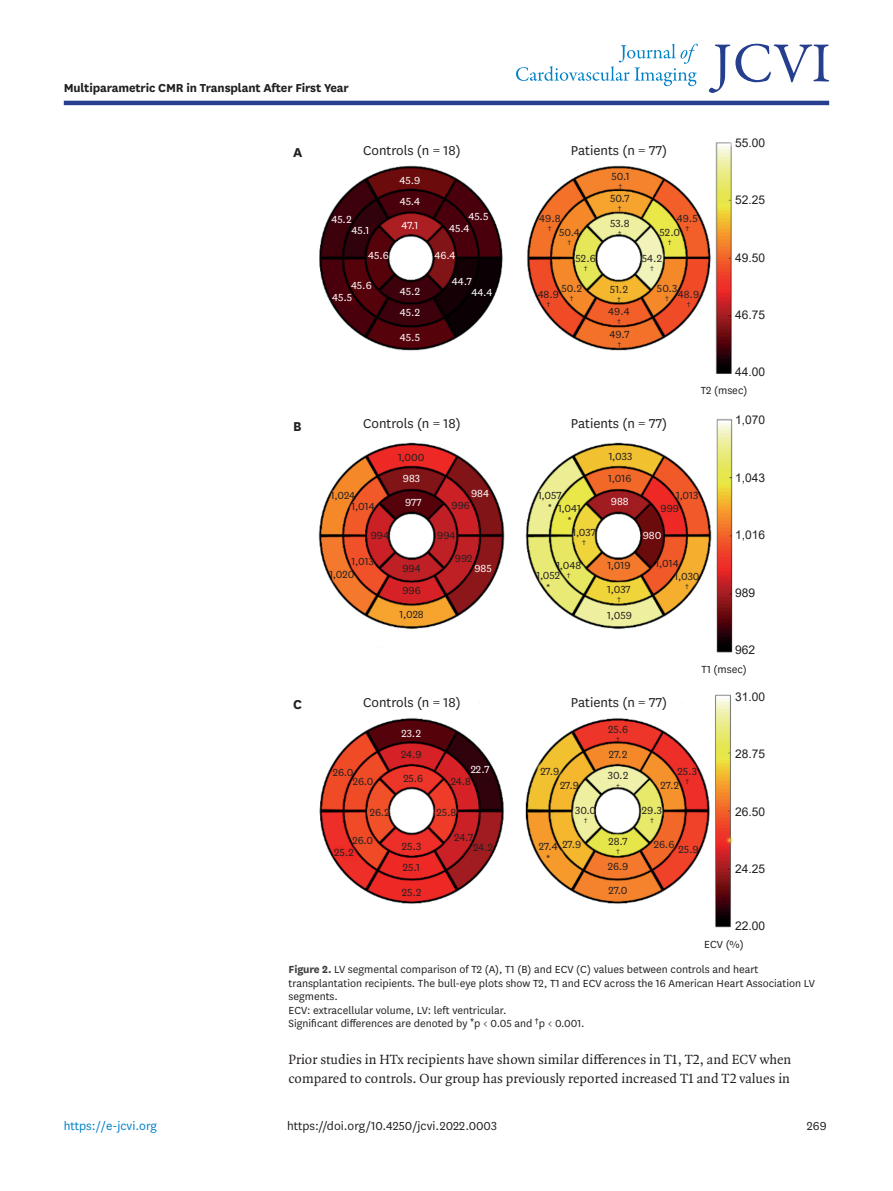
<style>
.page{position:relative;width:893px;height:1191px;background:#fff}
.page>*{position:absolute;margin:0;border:0;box-sizing:border-box;transform-origin:0 0}
.t1{font:15px "National";color:#231f20}
.t2{font:700 15px "National";color:#231f20}
.body_p{font:14.25px/19.5px "Quadraat OT";color:#231f20}
.alt-title-type{font:700 13.5px "National";letter-spacing:-.01em;color:#231f20}
.doi_running_footer{font:13.5px "National";color:#231f20}
.t3{font:13.5px "National";color:#0081c8}
.fig_caption{font:12px/13.5px "National";color:#231f20}
.t4{font:12px/21.3px "National";color:#fff}
.t5{font:12px "Arial";color:#231f20}
.t6{font:7.05px "National";color:#231f20}
.s1{color:#fff}
.s2{color:#231f20}
.s3{font-weight:700;color:#3e3e3f}
.s4{font-family:"Arial Unicode MS";font-size:10.5px}
</style>
<div class="page">
<hr style="left:64px;top:101px;width:765px;height:4px;background:#253f8e">
<svg style="left:709px;top:44px;width:120px;height:49px"></svg>
<svg style="left:516px;top:44px;width:182px;height:42px"></svg>
<img style="left:319px;top:143px;width:413px;height:231px">
<img style="left:318px;top:418px;width:415px;height:235px">
<img style="left:319px;top:694px;width:414px;height:234px">
<p class="alt-title-type" style="left:64px;top:78px;width:287px">Multiparametric CMR in Transplant After First Year</p>
<p class="t2" style="left:293px;top:142px;width:11px">A</p>
<p class="t1" style="left:363px;top:140px;width:99px">Controls (n = 18)</p>
<p class="t1" style="left:571px;top:140px;width:98px">Patients (n = 77)</p>
<p class="t4" style="left:351px;top:213px;width:19px;line-height:10.9px;text-indent:-20px">45.2<br>45.1</p>
<p class="t4" style="left:400px;top:169px;width:22px">45.9<br>45.4</p>
<p class="t4" style="left:402px;top:215px;width:18px">47.1</p>
<p class="t4" style="left:468px;top:205px;width:22px">45.5</p>
<p class="t4" style="left:449px;top:217px;width:22px">45.4</p>
<p class="fig_caption" style="left:539px;top:211px;width:23px">49.8</p>
<p class="t6" style="left:548px;top:223px;width:5px">†</p>
<p class="fig_caption" style="left:559px;top:225px;width:22px">50.4</p>
<p class="t6" style="left:568px;top:237px;width:5px">†</p>
<p class="fig_caption" style="left:611px;top:169px;width:20px">50.1</p>
<p class="t6" style="left:619px;top:181px;width:5px">†</p>
<p class="fig_caption" style="left:610px;top:191px;width:21px">50.7</p>
<p class="t6" style="left:618px;top:204px;width:5px">†</p>
<p class="fig_caption" style="left:610px;top:216px;width:21px">53.8</p>
<p class="t6" style="left:618px;top:228px;width:5px">†</p>
<p class="fig_caption" style="left:677px;top:211px;width:23px">49.5</p>
<p class="t6" style="left:685px;top:223px;width:5px">†</p>
<p class="fig_caption" style="left:660px;top:225px;width:22px">52.0</p>
<p class="t6" style="left:668px;top:237px;width:5px">†</p>
<p class="t4" style="left:368px;top:244px;width:22px">45.6</p>
<p class="t4" style="left:435px;top:244px;width:22px">46.4</p>
<p class="fig_caption" style="left:575px;top:250px;width:22px">52.6</p>
<p class="t6" style="left:584px;top:263px;width:5px">†</p>
<p class="fig_caption" style="left:642px;top:250px;width:22px">54.2</p>
<p class="t6" style="left:650px;top:263px;width:5px">†</p>
<p class="t4" style="left:351px;top:274px;width:22px">45.6</p>
<p class="t4" style="left:332px;top:286px;width:22px">45.5</p>
<p class="t4" style="left:400px;top:280px;width:22px;line-height:20.9px">45.2<br>45.2</p>
<p class="t4" style="left:400px;top:326px;width:22px">45.5</p>
<p class="t4" style="left:471px;top:276px;width:23px;line-height:10.2px;text-indent:-19px">44.7<br>44.4</p>
<p class="fig_caption" style="left:562px;top:281px;width:22px">50.2</p>
<p class="t6" style="left:570px;top:293px;width:5px">†</p>
<p class="fig_caption" style="left:538px;top:287px;width:23px">48.9</p>
<p class="t6" style="left:546px;top:299px;width:5px">†</p>
<p class="fig_caption" style="left:610px;top:282px;width:19px">51.2</p>
<p class="t6" style="left:617px;top:294px;width:5px">†</p>
<p class="fig_caption" style="left:608px;top:303px;width:23px">49.4</p>
<p class="t6" style="left:617px;top:316px;width:5px">†</p>
<p class="fig_caption" style="left:609px;top:327px;width:22px">49.7</p>
<p class="t6" style="left:618px;top:339px;width:5px">†</p>
<p class="fig_caption" style="left:657px;top:281px;width:22px">50.3</p>
<p class="t6" style="left:665px;top:293px;width:5px">†</p>
<p class="fig_caption" style="left:678px;top:287px;width:23px">48.9</p>
<p class="t6" style="left:687px;top:299px;width:5px">†</p>
<p class="t5" style="left:735px;top:135px;width:32px">55.00</p>
<p class="t5" style="left:735px;top:192px;width:32px">52.25</p>
<p class="t5" style="left:735px;top:249px;width:32px">49.50</p>
<p class="t5" style="left:735px;top:306px;width:32px">46.75</p>
<p class="t5" style="left:735px;top:363px;width:32px">44.00</p>
<p class="t2" style="left:293px;top:415px;width:10px">B</p>
<p class="t1" style="left:363px;top:414px;width:99px">Controls (n = 18)</p>
<p class="t1" style="left:571px;top:414px;width:98px">Patients (n = 77)</p>
<p class="fig_caption" style="left:701px;top:383px;width:48px">T2 (msec)</p>
<p class="t5" style="left:735px;top:412px;width:32px">1,070</p>
<p class="fig_caption" style="left:352px;top:490px;width:25px;line-height:10.9px;text-indent:-21px">1,024<br>1,014</p>
<p class="fig_caption" style="left:398px;top:446px;width:28px;line-height:21.3px;text-align:center">1,000<br><span class="s1">983</span></p>
<p class="t4" style="left:405px;top:491px;width:18px">977</p>
<p class="t4" style="left:471px;top:482px;width:19px">984</p>
<p class="fig_caption" style="left:452px;top:498px;width:20px">996</p>
<p class="fig_caption" style="left:548px;top:488px;width:35px;text-indent:-10px">1,057<br>* 1,041</p>
<p class="fig_caption" style="left:567px;top:513px;width:6px">*</p>
<p class="fig_caption" style="left:608px;top:444px;width:26px;line-height:22.4px;text-align:justify">1,033<br>1,016<br><span class="s1">988</span></p>
<p class="fig_caption" style="left:676px;top:488px;width:24px">1,013</p>
<p class="fig_caption" style="left:661px;top:501px;width:20px">999</p>
<p class="t5" style="left:735px;top:469px;width:32px">1,043</p>
<p class="fig_caption" style="left:371px;top:528px;width:20px">994</p>
<p class="fig_caption" style="left:437px;top:528px;width:20px">994</p>
<p class="fig_caption" style="left:572px;top:525px;width:25px">1,037</p>
<p class="t6" style="left:582px;top:537px;width:5px">†</p>
<p class="t4" style="left:643px;top:524px;width:20px">980</p>
<p class="t5" style="left:735px;top:527px;width:32px">1,016</p>
<p class="fig_caption" style="left:352px;top:554px;width:24px">1,013</p>
<p class="fig_caption" style="left:329px;top:567px;width:27px">1,020</p>
<p class="fig_caption" style="left:399px;top:556px;width:26px;line-height:23.1px">994<br>996<br>1,028</p>
<p class="fig_caption" style="left:455px;top:551px;width:19px">992</p>
<p class="t4" style="left:474px;top:557px;width:19px">985</p>
<p class="fig_caption" style="left:556px;top:557px;width:26px">1,048</p>
<p class="t6" style="left:567px;top:570px;width:5px">†</p>
<p class="fig_caption" style="left:536px;top:568px;width:25px;line-height:12px;text-align:center">1,052 *</p>
<p class="fig_caption" style="left:607px;top:558px;width:25px">1,019</p>
<p class="fig_caption" style="left:656px;top:556px;width:25px">1,014</p>
<p class="fig_caption" style="left:607px;top:582px;width:25px">1,037</p>
<p class="t6" style="left:617px;top:594px;width:5px">†</p>
<p class="fig_caption" style="left:607px;top:608px;width:26px">1,059</p>
<p class="fig_caption" style="left:674px;top:569px;width:27px">1,030</p>
<p class="t6" style="left:685px;top:581px;width:5px">†</p>
<p class="t5" style="left:735px;top:584px;width:22px">989</p>
<p class="t5" style="left:735px;top:641px;width:22px">962</p>
<p class="fig_caption" style="left:701px;top:662px;width:47px">T1 (msec)</p>
<p class="t2" style="left:293px;top:694px;width:10px">C</p>
<p class="t1" style="left:363px;top:692px;width:99px">Controls (n = 18)</p>
<p class="t1" style="left:571px;top:692px;width:98px">Patients (n = 77)</p>
<p class="fig_caption" style="left:353px;top:766px;width:22px;line-height:9.4px;text-indent:-20px">26.0<br>26.0</p>
<p class="t4" style="left:401px;top:722px;width:22px">23.2<br><span class="s2">24.9</span></p>
<p class="fig_caption" style="left:403px;top:771px;width:22px">25.6</p>
<p class="t4" style="left:471px;top:758px;width:20px">22.7</p>
<p class="fig_caption" style="left:451px;top:774px;width:22px">24.8</p>
<p class="fig_caption" style="left:540px;top:764px;width:21px">27.9</p>
<p class="fig_caption" style="left:560px;top:777px;width:21px">27.9</p>
<p class="fig_caption" style="left:608px;top:722px;width:22px">25.6</p>
<p class="t6" style="left:616px;top:734px;width:5px">†</p>
<p class="fig_caption" style="left:608px;top:743px;width:22px;line-height:21.1px">27.2<br>30.2</p>
<p class="t6" style="left:616px;top:780px;width:5px">†</p>
<p class="fig_caption" style="left:678px;top:764px;width:21px">25.3</p>
<p class="t6" style="left:685px;top:776px;width:5px">†</p>
<p class="fig_caption" style="left:661px;top:777px;width:20px">27.2</p>
<p class="fig_caption" style="left:370px;top:805px;width:22px">26.2</p>
<p class="fig_caption" style="left:436px;top:805px;width:21px">25.8</p>
<p class="fig_caption" style="left:575px;top:803px;width:23px">30.0</p>
<p class="t6" style="left:584px;top:815px;width:5px">†</p>
<p class="fig_caption" style="left:642px;top:803px;width:22px">29.3</p>
<p class="t6" style="left:650px;top:815px;width:5px">†</p>
<p class="fig_caption" style="left:352px;top:833px;width:22px">26.0</p>
<p class="fig_caption" style="left:334px;top:845px;width:21px">25.2</p>
<p class="fig_caption" style="left:402px;top:835px;width:21px;line-height:20.9px">25.3<br>25.1</p>
<p class="fig_caption" style="left:402px;top:885px;width:21px">25.2</p>
<p class="fig_caption" style="left:473px;top:831px;width:22px;line-height:10.2px;text-indent:-19px">24.7<br>24.2</p>
<p class="fig_caption" style="left:562px;top:837px;width:21px">27.9</p>
<p class="fig_caption" style="left:539px;top:840px;width:20px;line-height:12px;text-align:center">27.4 *</p>
<p class="fig_caption" style="left:609px;top:834px;width:21px">28.7</p>
<p class="fig_caption" style="left:654px;top:837px;width:22px">26.6</p>
<p class="t6" style="left:616px;top:846px;width:5px">†</p>
<p class="fig_caption" style="left:608px;top:854px;width:22px;line-height:23.1px">26.9<br>27.0</p>
<p class="fig_caption" style="left:678px;top:842px;width:22px">25.9</p>
<p class="t5" style="left:735px;top:688px;width:32px">31.00</p>
<p class="t5" style="left:735px;top:746px;width:32px">28.75</p>
<p class="t5" style="left:735px;top:803px;width:32px">26.50</p>
<p class="t5" style="left:735px;top:861px;width:32px">24.25</p>
<p class="t5" style="left:735px;top:918px;width:32px">22.00</p>
<p class="fig_caption" style="left:704px;top:937px;width:41px">ECV (%)</p>
<p class="fig_caption" style="left:289px;top:962px;width:528px"><span class="s3">Figure 2.</span> LV segmental comparison of T2 (A), T1 (B) and ECV (C) values between controls and heart transplantation recipients. The bull-eye plots show T2, T1 and ECV across the 16 American Heart Association LV segments.<br>ECV: extracellular volume, LV: left ventricular.<br>Significant differences are denoted by <span class="s4">*</span>p &lt; 0.05 and <sup>†</sup>p &lt; 0.001.</p>
<p class="body_p" style="left:289px;top:1049px;width:504px">Prior studies in HTx recipients have shown similar differences in T1, T2, and ECV when compared to controls. Our group has previously reported increased T1 and T2 values in</p>
<p class="doi_running_footer" style="left:287px;top:1116px;width:211px">https://doi.org/10.4250/jcvi.2022.0003</p>
<p class="t3" style="left:64px;top:1116px;width:95px">https://e-jcvi.org</p>
<p class="doi_running_footer" style="left:807px;top:1116px;width:21px">269</p>
</div>
